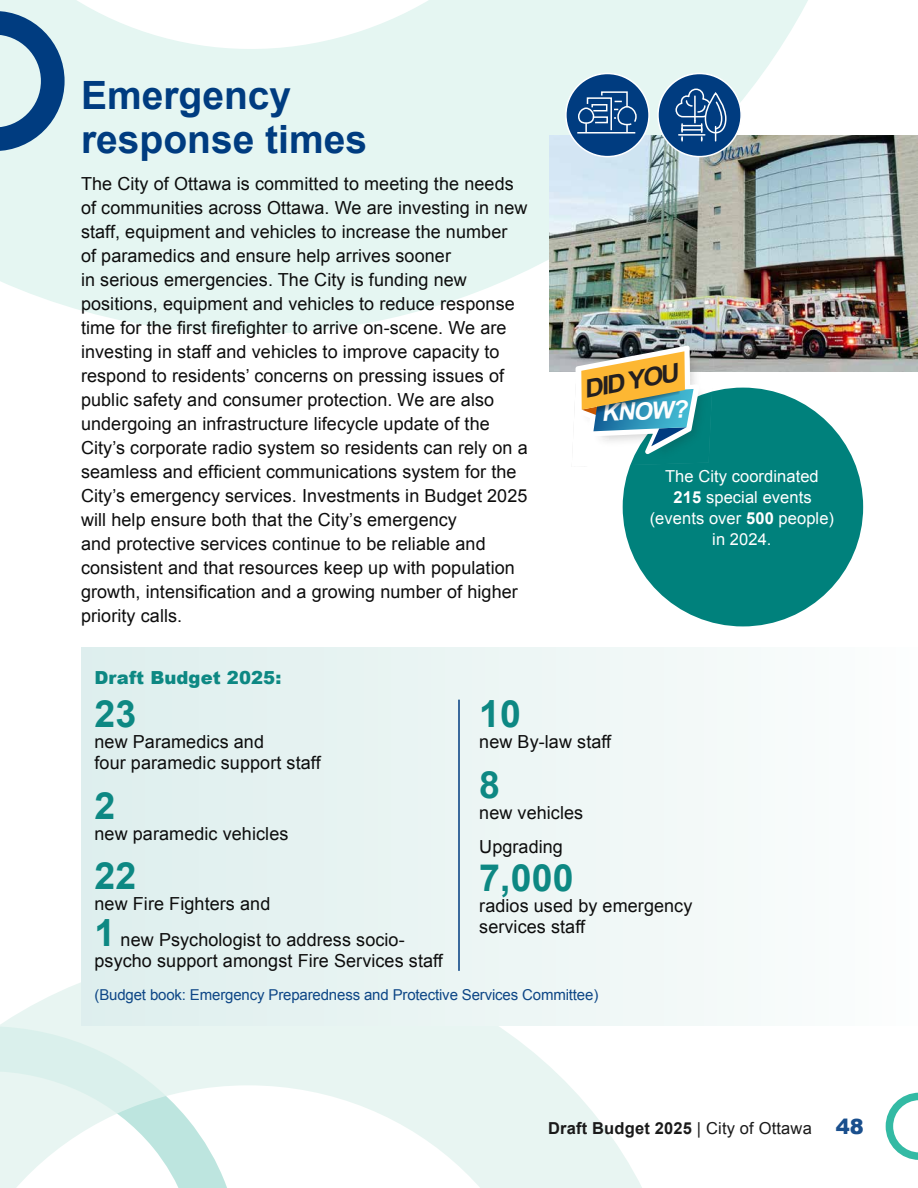
<style>
.page{position:relative;width:918px;height:1188px;background:#fff}
.page>*{position:absolute;margin:0;border:0;box-sizing:border-box;transform-origin:0 0}
.t1{font:700 39px/43.5px "Arial";color:#003c80}
.t2{font:700 37.5px "Arial";letter-spacing:.005em;color:#0d8883}
.t3{font:italic 700 24.9px "Arial";color:#231f20;scale:1.05 1}
.t4{font:italic 700 23.85px "Arial";color:#fff}
.t5{font:18px/24px "Arial";letter-spacing:.005em;color:#0d0d0d}
.t6{font:900 18px "Arial";letter-spacing:.005em;color:#0d8883}
.t7{font:16.5px/21px "Arial";letter-spacing:.005em;color:#fff;text-align:center}
.t8{font:700 16.5px "Arial";letter-spacing:.01em;color:#1a1a1a}
.t9{font:15px "Arial";letter-spacing:-.01em;color:#0d4686}
.s1{font-weight:700}
.s2{font-weight:700;font-size:37.5px;color:#0d8883}
.s3{font-weight:400}
.s4{font-weight:900;font-size:21px;color:#1a4f8d}
</style>
<div class="page">
<svg style="left:0;top:982px;width:642px;height:206px"></svg>
<svg style="left:0;top:1026px;width:241px;height:162px"></svg>
<svg style="left:0;top:0;width:808px;height:281px;background:#e7f6f3"></svg>
<svg style="left:0;top:11px;width:65px;height:140px;background:#7ea2bf"></svg>
<img style="left:550px;top:135px;width:368px;height:237px">
<div style="left:623px;top:388px;width:240px;height:238px;background:#00817c;border-radius:50%"></div>
<svg style="left:572px;top:345px;width:138px;height:122px"></svg>
<div style="left:566px;top:74px;width:83px;height:83px;background:#003c80;border-radius:50%"></div>
<div style="left:565px;top:73px;width:85px;height:84px;border:2px solid #fff;border-radius:50%"></div>
<hr style="left:577px;top:132px;width:58px;height:2px;background:#fff">
<svg style="left:577px;top:91px;width:60px;height:42px"></svg>
<div style="left:658px;top:74px;width:83px;height:83px;background:#003c80;border-radius:50%"></div>
<div style="left:657px;top:73px;width:85px;height:84px;border:2px solid #fff;border-radius:50%"></div>
<svg style="left:675px;top:88px;width:52px;height:53px"></svg>
<div style="left:81px;top:647px;width:837px;height:379px;background:linear-gradient(to right,#ddeeed,#fcfdfd)"></div>
<hr style="left:459px;top:700px;width:1px;height:271px;background:#003c80">
<svg style="left:886px;top:1093px;width:32px;height:67px"></svg>
<h1 class="t1" style="left:81px;top:75px;width:288px">Emergency response times</h1>
<p class="t5" style="left:81px;top:172px;width:448px">The City of Ottawa is committed to meeting the needs of communities across Ottawa. We are investing in new staff, equipment and vehicles to increase the number<br>of paramedics and ensure help arrives sooner<br>in serious emergencies. The City is funding new positions, equipment and vehicles to reduce response time for the first firefighter to arrive on-scene. We are investing in staff and vehicles to improve capacity to respond to residents’ concerns on pressing issues of public safety and consumer protection. We are also undergoing an infrastructure lifecycle update of the City’s corporate radio system so residents can rely on a seamless and efficient communications system for the City’s emergency services. Investments in Budget 2025 will help ensure both that the City’s emergency<br>and protective services continue to be reliable and consistent and that resources keep up with population growth, intensification and a growing number of higher priority calls.</p>
<h3 class="t3" style="left:581px;top:373px;width:93px;rotate:-11deg">DID YOU</h3>
<h3 class="t4" style="left:601px;top:397px;width:87px;rotate:-2deg">KNOW?</h3>
<p class="t7" style="left:650px;top:465px;width:186px">The City coordinated<br><span class="s1">215</span> special events (events over <span class="s1">500</span> people) in 2024.</p>
<p class="t6" style="left:94px;top:665px;width:188px">Draft Budget 2025:</p>
<h2 class="t2" style="left:94px;top:689px;width:43px">23</h2>
<p class="t5" style="left:94px;top:731px;width:228px;line-height:21px">new Paramedics and<br>four paramedic support staff</p>
<h2 class="t2" style="left:94px;top:781px;width:22px">2</h2>
<p class="t5" style="left:94px;top:821px;width:195px">new paramedic vehicles</p>
<h2 class="t2" style="left:94px;top:851px;width:43px">22</h2>
<p class="t5" style="left:94px;top:886px;width:312px;line-height:36px">new Fire Fighters and<br><span class="s2">1</span> new Psychologist to address socio-</p>
<p class="t5" style="left:95px;top:949px;width:350px">psycho support amongst Fire Services staff</p>
<h2 class="t2" style="left:479px;top:689px;width:43px">10</h2>
<p class="t5" style="left:479px;top:730px;width:134px">new By-law staff</p>
<h2 class="t2" style="left:479px;top:760px;width:22px">8</h2>
<p class="t5" style="left:479px;top:795px;width:106px;line-height:34.5px">new vehicles<br>Upgrading</p>
<h2 class="t2" style="left:479px;top:853px;width:96px">7,000</h2>
<p class="t5" style="left:479px;top:895px;width:215px;line-height:21px">radios used by emergency services staff</p>
<p class="t9" style="left:94px;top:985px;width:505px">(Budget book: Emergency Preparedness and Protective Services Committee)</p>
<p class="t8" style="left:548px;top:1117px;width:317px">Draft Budget 2025 <span class="s3">| City of Ottawa</span> <span class="s4">48</span></p>
</div>
